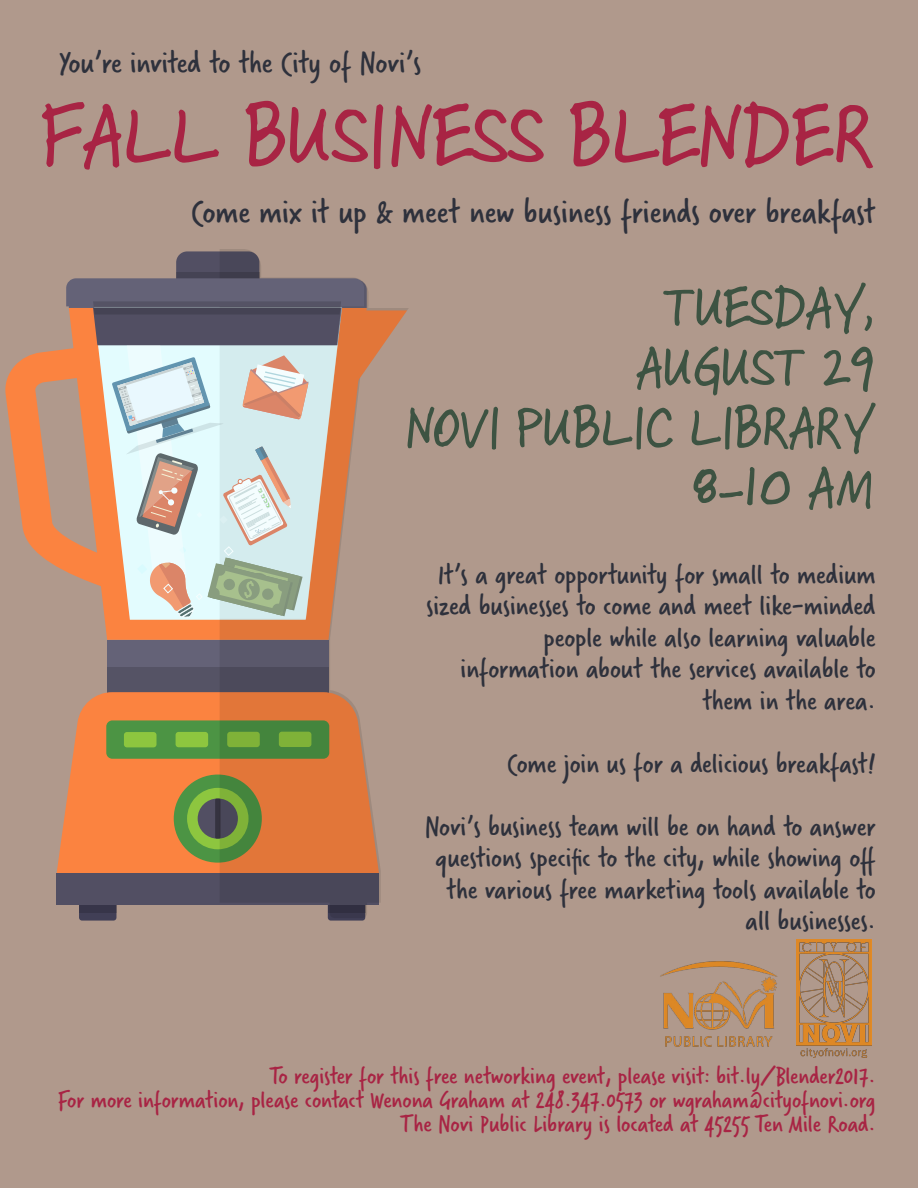
<style>
.page{position:relative;width:918px;height:1188px;background:#b0998c}
.page>*{position:absolute;margin:0;border:0;box-sizing:border-box;transform-origin:0 0}
.t1{font:93px "Skippy Sharp";color:#a82444}
.t2{font:61.5px/60px "Skippy Sharp";color:#3d5342;text-align:right}
.t3{font:36px "Verveine";color:#2e313c}
.t4{font:33px "Verveine";color:#2e313c}
.t5{font:30px/31.5px "Verveine";color:#2e313c;text-align:right}
.t6{font:25.5px/24px "Verveine";color:#a82444;text-align:right}
</style>
<div class="page">
<svg style="left:5px;top:349px;width:61px;height:223px;fill:#fb8340"></svg>
<div style="left:105px;top:620px;width:115px;height:20px;background:#fb8340"></div>
<div style="left:107px;top:640px;width:221px;height:55px;background:#646277"></div>
<div style="left:107px;top:667px;width:221px;height:28px;background:#555365"></div>
<div style="left:79px;top:883px;width:37px;height:38px;background:#413f56;border-radius:3px"></div>
<div style="left:328px;top:883px;width:37px;height:38px;background:#413f56;border-radius:3px"></div>
<div style="left:79px;top:905px;width:37px;height:8px;background:#373549"></div>
<svg style="left:57px;top:692px;width:163px;height:182px;background:#f18448"></svg>
<div style="left:57px;top:874px;width:322px;height:31px;background:#524f63"></div>
<div style="left:106px;top:720px;width:223px;height:39px;background:#4c9444;border-radius:6px"></div>
<div style="left:174px;top:775px;width:88px;height:88px;background:#4c9444;border-radius:50%"></div>
<div style="left:187px;top:788px;width:62px;height:61px;background:#8dc63f;border-radius:50%"></div>
<div style="left:198px;top:798px;width:40px;height:41px;background:#524f63;border-radius:50%"></div>
<div style="left:215px;top:798px;width:5px;height:41px;background:#353340;border-radius:2px"></div>
<div style="left:124px;top:732px;width:33px;height:15px;background:#8dc63f;border-radius:3px"></div>
<div style="left:176px;top:732px;width:32px;height:15px;background:#8dc63f;border-radius:3px"></div>
<svg style="left:220px;top:249px;width:188px;height:669px"></svg>
<svg style="left:66px;top:251px;width:341px;height:366px"></svg>
<img style="left:796px;top:940px;width:75px;height:118px">
<img style="left:660px;top:961px;width:118px;height:86px">
<p class="t4" style="left:58px;top:40px;width:364px">You’re invited to the City of Novi’s</p>
<h1 class="t1" style="left:41px;top:68px;width:836px">FALL BUSINESS BLENDER</h1>
<p class="t3" style="left:191px;top:187px;width:686px">Come mix it up &amp; meet new business friends over breakfast</p>
<h2 class="t2" style="left:405px;top:274px;width:471px">TUESDAY,<br>AUGUST 29<br>NOVI PUBLIC LIBRARY<br>8-10 AM</h2>
<p class="t5" style="left:426px;top:559px;width:451px">It’s a great opportunity for small to medium sized businesses to come and meet like-minded people while also learning valuable information about the services available to them in the area.</p>
<p class="t5" style="left:425px;top:732px;width:452px;line-height:63px">Come join us for a delicious breakfast!<br>Novi’s business team will be on hand to answer</p>
<p class="t5" style="left:435px;top:842px;width:442px">questions specific to the city, while showing off the various free marketing tools available to all businesses.</p>
<p class="t6" style="left:58px;top:1064px;width:820px">To register for this free networking event, please visit: bit.ly/Blender2017.<br>For more information, please contact Wenona Graham at 248.347.0573 or wgraham@cityofnovi.org<br>The Novi Public Library is located at 45255 Ten Mile Road.</p>
</div>
